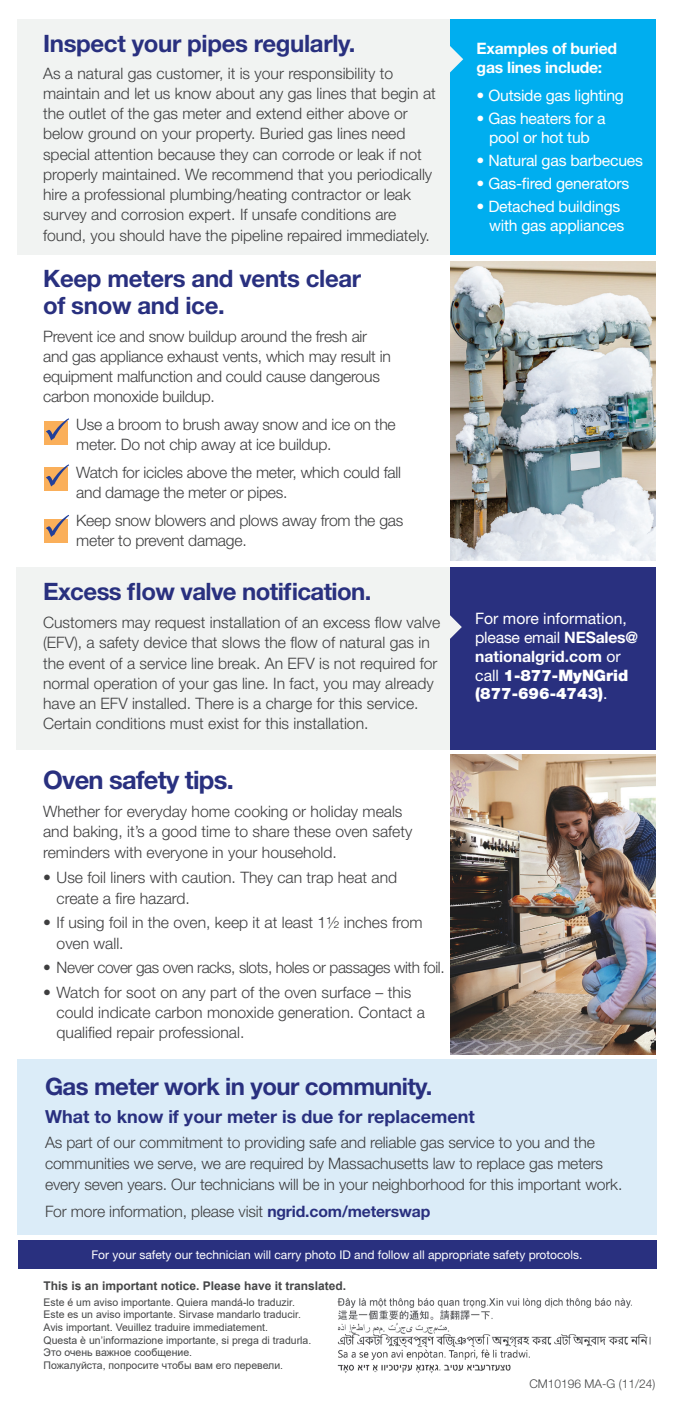
<style>
.page{position:relative;width:675px;height:1404px;background:#fff}
.page>*{position:absolute;margin:0;border:0;box-sizing:border-box;transform-origin:0 0}
.t1{font:700 25.5px "Helvetica Neue LT Std";letter-spacing:-.03em;color:#29307f}
.t2{font:700 24px/27px "Helvetica Neue LT Std";letter-spacing:-.015em;color:#29307f}
.t3{font:700 18px "Helvetica Neue LT Std";color:#29307f}
.t4{font:300 15.75px/20.2px "Helvetica Neue LT Std";color:#3e3e3f}
.t5{font:15.75px/18.8px "Helvetica Neue LT Std";letter-spacing:-.015em;color:#fff;text-align:center}
.t6{font:300 15.75px "Helvetica Neue LT Std";letter-spacing:-.025em;color:#3e3e3f}
.t7{font:700 15.75px/19.2px "Helvetica Neue LT Std";letter-spacing:-.015em;color:#fff}
.t8{font:12px "Helvetica Neue LT Std";color:#fff}
.t9{font:700 12px "Arial";color:#454647}
.t10{font:300 12px "Helvetica Neue LT Std";color:#454647}
.t11{font:10.5px/12.6px "Arial";color:#454647}
.s1{font-weight:700}
.s2{font-weight:900}
.s3{font-weight:700;color:#29307f}
</style>
<div class="page">
<div style="left:17px;top:567px;width:639px;height:182px;background:#f1f3f2"></div>
<div style="left:18px;top:1060px;width:639px;height:175px;background:#dbecf8"></div>
<div style="left:451px;top:567px;width:205px;height:182px;background:#29307f"></div>
<div style="left:18px;top:1241px;width:639px;height:28px;background:#29307f"></div>
<svg style="left:450px;top:601px;width:12px;height:52px"></svg>
<div style="left:44px;top:421px;width:24px;height:24px;background:#faaf5a"></div>
<div style="left:44px;top:467px;width:24px;height:23px;background:#faaf5a"></div>
<div style="left:44px;top:519px;width:24px;height:23px;background:#faaf5a"></div>
<div style="left:17px;top:19px;width:433px;height:236px;background:#f1f3f2"></div>
<img style="left:451px;top:261px;width:205px;height:300px">
<svg style="left:46px;top:418px;width:23px;height:22px"></svg>
<svg style="left:46px;top:464px;width:23px;height:23px"></svg>
<svg style="left:46px;top:515px;width:23px;height:22px"></svg>
<div style="left:451px;top:19px;width:205px;height:236px;background:#00aeef"></div>
<svg style="left:450px;top:33px;width:13px;height:52px"></svg>
<img style="left:451px;top:755px;width:205px;height:299px">
<img style="left:337px;top:1298px;width:314px;height:75px">
<h2 class="t2" style="left:43px;top:29px;width:314px">Inspect your pipes regularly.</h2>
<p class="t4" style="left:43px;top:62px;width:394px">As a natural gas customer, it is your responsibility to maintain and let us know about any gas lines that begin at the outlet of the gas meter and extend either above or below ground on your property. Buried gas lines need special attention because they can corrode or leak if not properly maintained. We recommend that you periodically hire a professional plumbing/heating contractor or leak survey and corrosion expert. If unsafe conditions are found, you should have the pipeline repaired immediately.</p>
<h2 class="t2" style="left:43px;top:264px;width:320px">Keep meters and vents clear of snow and ice.</h2>
<p class="t4" style="left:43px;top:326px;width:349px">Prevent ice and snow buildup around the fresh air and gas appliance exhaust vents, which may result in equipment malfunction and could cause dangerous carbon monoxide buildup.</p>
<p class="t4" style="left:76px;top:414px;width:321px">Use a broom to brush away snow and ice on the meter. Do not chip away at ice buildup.</p>
<p class="t4" style="left:76px;top:462px;width:326px">Watch for icicles above the meter, which could fall and damage the meter or pipes.</p>
<p class="t4" style="left:76px;top:510px;width:329px">Keep snow blowers and plows away from the gas meter to prevent damage.</p>
<h2 class="t2" style="left:43px;top:578px;width:330px">Excess flow valve notification.</h2>
<p class="t4" style="left:43px;top:612px;width:399px">Customers may request installation of an excess flow valve (EFV), a safety device that slows the flow of natural gas in the event of a service line break. An EFV is not required for normal operation of your gas line. In fact, you may already have an EFV installed. There is a charge for this service.<br>Certain conditions must exist for this installation.</p>
<h1 class="t1" style="left:43px;top:765px;width:192px">Oven safety tips.</h1>
<p class="t4" style="left:43px;top:801px;width:371px">Whether for everyday home cooking or holiday meals and baking, it’s a good time to share these oven safety reminders with everyone in your household.</p>
<p class="t4" style="left:57px;top:867px;width:342px;line-height:21px;text-indent:-13px">• Use foil liners with caution. They can trap heat and create a fire hazard.</p>
<p class="t4" style="left:57px;top:912px;width:368px;text-indent:-13px">• If using foil in the oven, keep it at least 1½ inches from oven wall.</p>
<p class="t6" style="left:43px;top:958px;width:403px">• Never cover gas oven racks, slots, holes or passages with foil.</p>
<p class="t4" style="left:57px;top:982px;width:370px;text-indent:-13px">• Watch for soot on any part of the oven surface – this could indicate carbon monoxide generation. Contact a qualified repair professional.</p>
<p class="t7" style="left:477px;top:38px;width:142px">Examples of buried gas lines include:</p>
<p class="t5" style="left:477px;top:86px;width:149px">• Outside gas lighting</p>
<p class="t5" style="left:477px;top:108px;width:131px;line-height:19.4px">• Gas heaters for a pool or hot tub</p>
<p class="t5" style="left:477px;top:151px;width:168px">• Natural gas barbecues</p>
<p class="t5" style="left:477px;top:174px;width:154px">• Gas-fired generators</p>
<p class="t5" style="left:477px;top:196px;width:149px;line-height:19.2px;text-align:right">• Detached buildings with gas appliances</p>
<p class="t5" style="left:475px;top:609px;width:164px;text-align:left">For more information, please email <span class="s1">NESales@ nationalgrid.com</span> or call <span class="s2">1-877-MyNGrid (877-696-4743)</span>.</p>
<h2 class="t2" style="left:45px;top:1073px;width:389px">Gas meter work in your community.</h2>
<p class="t3" style="left:45px;top:1105px;width:431px">What to know if your meter is due for replacement</p>
<p class="t4" style="left:45px;top:1131px;width:579px;line-height:21px">As part of our commitment to providing safe and reliable gas service to you and the communities we serve, we are required by Massachusetts law to replace gas meters every seven years. Our technicians will be in your neighborhood for this important work.</p>
<p class="t4" style="left:45px;top:1201px;width:387px">For more information, please visit <span class="s3">ngrid.com/meterswap</span></p>
<p class="t8" style="left:91px;top:1248px;width:493px">For your safety our technician will carry photo ID and follow all appropriate safety protocols.</p>
<p class="t9" style="left:44px;top:1277px;width:304px">This is an important notice. Please have it translated.</p>
<p class="t11" style="left:44px;top:1296px;width:269px">Este é um aviso importante. Quiera mandá-lo traduzir.<br>Este es un aviso importante. Sirvase mandarlo traducir.<br>Avis important. Veuillez traduire immediatement.<br>Questa è un’informazione importante, si prega di tradurla.<br>Это очень важное сообщение.<br>Пожалуйста, попросите чтобы вам его перевели.</p>
<p class="t10" style="left:529px;top:1376px;width:127px">CM10196 MA-G (11/24)</p>
</div>
